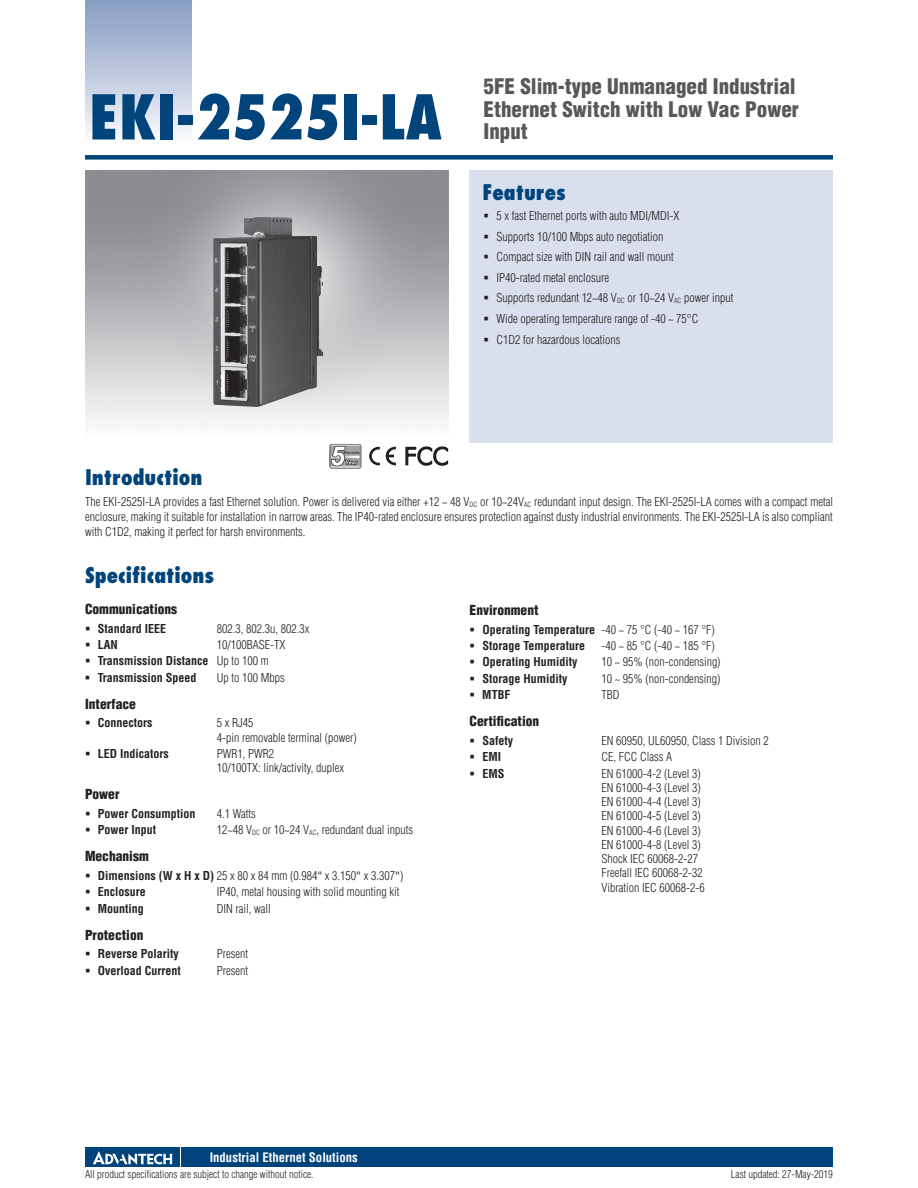
<style>
.page{position:relative;width:918px;height:1188px;background:#fff}
.page>*{position:absolute;margin:0;border:0;box-sizing:border-box;transform-origin:0 0}
.t1{font:800 condensed 60px "Futura";color:#00447b}
.t2{font:900 condensed 21px/22.5px "Helvetica";color:#57585a}
.t3{font:800 condensed 21px "Futura";color:#00447b}
.t4{font:900 condensed 13.5px "Helvetica";color:#231f20}
.t5{font:700 condensed 12.75px "Helvetica";color:#fff}
.t6{font:300 condensed 12px/14.2px "Helvetica";color:#231f20}
.t7{font:700 condensed 12px/16.4px "Helvetica";color:#231f20}
.t8{font:300 condensed 10.5px "Helvetica";color:#231f20}
.s1{font-weight:300}
.s2{font-weight:700}
.s3{font-family:"Helvetica Neue";font-weight:400}
</style>
<div class="page">
<div style="left:85px;top:155px;width:748px;height:5px;background:#00447b"></div>
<div style="left:85px;top:0;width:106px;height:143px;background:linear-gradient(to bottom,#849bc1,#f9fafc)"></div>
<div style="left:182px;top:1147px;width:651px;height:20px;background:#00447b"></div>
<div style="left:85px;top:1147px;width:95px;height:20px;background:#00447b"></div>
<svg style="left:93px;top:1151px;width:79px;height:14px"></svg>
<div style="left:470px;top:170px;width:363px;height:272px;background:#d9dfec"></div>
<svg style="left:369px;top:447px;width:11px;height:18px"></svg>
<svg style="left:386px;top:446px;width:10px;height:20px"></svg>
<svg style="left:405px;top:446px;width:43px;height:20px"></svg>
<img style="left:329px;top:443px;width:33px;height:26px">
<img style="left:213px;top:217px;width:110px;height:190px">
<h1 class="t1" style="left:89px;top:80px;width:355px">EKI-2525I-LA</h1>
<h2 class="t2" style="left:484px;top:75px;width:317px">5FE Slim-type Unmanaged Industrial<br>Ethernet Switch with Low Vac Power<br>Input</h2>
<h2 class="t3" style="left:482px;top:179px;width:85px">Features</h2>
<p class="t6" style="left:496px;top:205px;width:239px;line-height:20.7px">5 x fast Ethernet ports with auto MDI/MDI-X<br>Supports 10/100 Mbps auto negotiation<br>Compact size with DIN rail and wall mount<br>IP40-rated metal enclosure<br>Supports redundant 12~48 V<sub>DC</sub> or 10~24 V<sub>AC</sub> power input Wide operating temperature range of -40 ~ 75°C<br>C1D2 for hazardous locations</p>
<h2 class="t3" style="left:85px;top:464px;width:119px">Introduction</h2>
<p class="t6" style="left:85px;top:494px;width:749px;line-height:15px;text-align:justify">The EKI-2525I-LA provides a fast Ethernet solution. Power is delivered via either +12 ~ 48 V<sub>DC</sub> or 10~24V<sub>AC</sub> redundant input design. The EKI-2525I-LA comes with a compact metal enclosure, making it suitable for installation in narrow areas. The IP40-rated enclosure ensures protection against dusty industrial environments. The EKI-2525I-LA is also compliant with C1D2, making it perfect for harsh environments.</p>
<h2 class="t3" style="left:85px;top:562px;width:131px">Specifications</h2>
<p class="t4" style="left:85px;top:601px;width:94px">Communications</p>
<p class="t7" style="left:98px;top:620px;width:70px">Standard IEEE</p>
<p class="t6" style="left:217px;top:621px;width:94px">802.3, 802.3u, 802.3x</p>
<p class="t7" style="left:98px;top:636px;width:22px">LAN</p>
<p class="t7" style="left:98px;top:636px;width:189px;text-indent:119px"><span class="s1">10/100BASE-TX<br></span>Transmission Distance <span class="s1">Up to 100 m<br></span>Transmission Speed</p>
<p class="t6" style="left:217px;top:670px;width:69px">Up to 100 Mbps</p>
<p class="t4" style="left:85px;top:696px;width:52px">Interface</p>
<p class="t7" style="left:98px;top:715px;width:56px">Connectors</p>
<p class="t6" style="left:217px;top:716px;width:141px">5 x RJ45<br>4-pin removable terminal (power)</p>
<p class="t7" style="left:98px;top:745px;width:72px">LED Indicators</p>
<p class="t6" style="left:217px;top:747px;width:129px">PWR1, PWR2<br>10/100TX: link/activity, duplex</p>
<p class="t4" style="left:85px;top:786px;width:36px">Power</p>
<p class="t7" style="left:98px;top:805px;width:99px">Power Consumption</p>
<p class="t6" style="left:217px;top:806px;width:41px">4.1 Watts</p>
<p class="t7" style="left:98px;top:822px;width:60px">Power Input</p>
<p class="t6" style="left:217px;top:823px;width:198px">12~48 V<sub>DC</sub> or 10~24 V<sub>AC</sub>, redundant dual inputs</p>
<p class="t4" style="left:85px;top:848px;width:65px">Mechanism</p>
<p class="t6" style="left:98px;top:867px;width:307px;line-height:16.4px"><span class="s2">Dimensions (W x H x D)</span> 25 x 80 x 84 mm (0.984<span class="s3">"</span> x 3.150<span class="s3">"</span> x 3.307<span class="s3">"</span>)<br><span class="s2">Enclosure</span></p>
<p class="t6" style="left:217px;top:885px;width:184px">IP40, metal housing with solid mounting kit</p>
<p class="t7" style="left:98px;top:900px;width:48px">Mounting</p>
<p class="t6" style="left:217px;top:901px;width:55px">DIN rail, wall</p>
<p class="t4" style="left:85px;top:926px;width:60px">Protection</p>
<p class="t7" style="left:98px;top:946px;width:82px">Reverse Polarity</p>
<p class="t6" style="left:217px;top:947px;width:33px">Present</p>
<p class="t7" style="left:98px;top:962px;width:84px">Overload Current</p>
<p class="t6" style="left:217px;top:963px;width:33px">Present</p>
<p class="t4" style="left:470px;top:602px;width:70px">Environment</p>
<p class="t7" style="left:482px;top:621px;width:234px">Operating Temperature <span class="s1">-40 ~ 75 °C (-40 ~ 167 °F)<br></span>Storage Temperature</p>
<p class="t6" style="left:601px;top:638px;width:115px">-40 ~ 85 °C (-40 ~ 185 °F)</p>
<p class="t7" style="left:482px;top:654px;width:97px">Operating Humidity</p>
<p class="t6" style="left:601px;top:655px;width:121px">10 ~ 95% (non-condensing)</p>
<p class="t7" style="left:482px;top:670px;width:87px">Storage Humidity</p>
<p class="t6" style="left:601px;top:671px;width:121px">10 ~ 95% (non-condensing)</p>
<p class="t7" style="left:482px;top:687px;width:30px">MTBF</p>
<p class="t6" style="left:601px;top:688px;width:19px">TBD</p>
<p class="t4" style="left:470px;top:713px;width:71px">Certification</p>
<p class="t7" style="left:482px;top:732px;width:32px">Safety</p>
<p class="t6" style="left:601px;top:733px;width:169px">EN 60950, UL60950, Class 1 Division 2</p>
<p class="t7" style="left:482px;top:749px;width:20px">EMI</p>
<p class="t6" style="left:601px;top:750px;width:72px">CE, FCC Class A</p>
<p class="t7" style="left:482px;top:765px;width:24px">EMS</p>
<p class="t6" style="left:601px;top:766px;width:105px">EN 61000-4-2 (Level 3)<br>EN 61000-4-3 (Level 3)<br>EN 61000-4-4 (Level 3)<br>EN 61000-4-5 (Level 3)<br>EN 61000-4-6 (Level 3)<br>EN 61000-4-8 (Level 3)<br>Shock IEC 60068-2-27<br>Freefall IEC 60068-2-32<br>Vibration IEC 60068-2-6</p>
<p class="t5" style="left:210px;top:1150px;width:150px">Industrial Ethernet Solutions</p>
<p class="t8" style="left:85px;top:1168px;width:230px">All product specifications are subject to change without notice.</p>
<p class="t8" style="left:731px;top:1168px;width:104px">Last updated: 27-May-2019</p>
</div>
